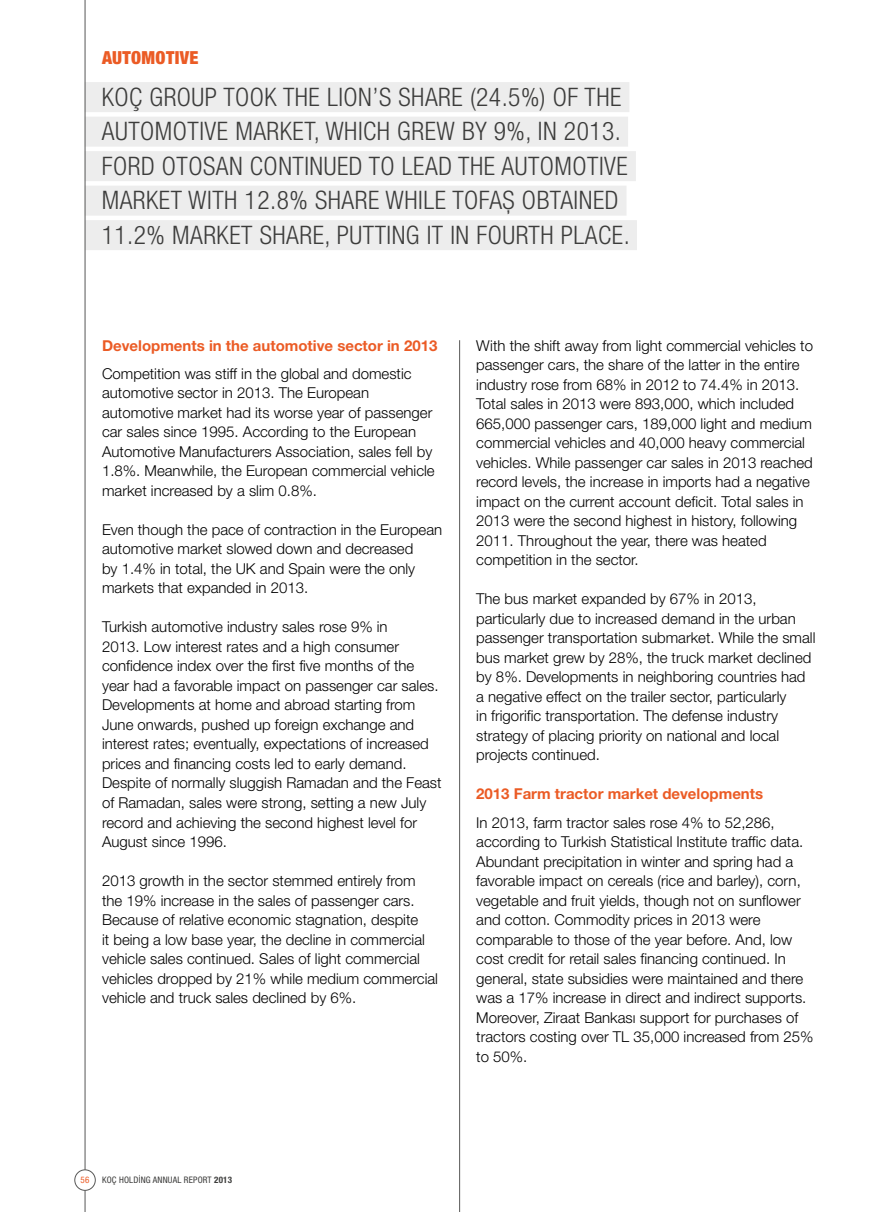
<style>
.page{position:relative;width:893px;height:1212px;background:#fff}
.page>*{position:absolute;margin:0;border:0;box-sizing:border-box;transform-origin:0 0}
.t1{font:300 condensed 25.5px/34.5px "Helvetica Neue LT Pro";letter-spacing:.02em;color:#3c3c3b}
.t2{font:900 condensed 18px "Helvetica Neue LT Pro";letter-spacing:.02em;color:#eb5b25}
.t3{font:300 15px/19.5px "Helvetica Neue LT Pro";color:#000}
.t4{font:700 15px "Helvetica Neue LT Pro";color:#eb5b25}
.t5{font:condensed 9px "Helvetica Neue LT Pro";letter-spacing:.02em;color:#3c3c3b}
.t6{font:condensed 9px "Helvetica Neue LT Pro";color:#eb5b25}
.s1{font-weight:700}
</style>
<div class="page">
<div style="left:85px;top:82px;width:544px;height:30px;background:#ededed"></div>
<div style="left:85px;top:117px;width:543px;height:30px;background:#ededed"></div>
<div style="left:85px;top:151px;width:551px;height:30px;background:#ededed"></div>
<div style="left:85px;top:186px;width:541px;height:30px;background:#ededed"></div>
<div style="left:85px;top:220px;width:552px;height:30px;background:#ededed"></div>
<hr style="left:459px;top:340px;width:1px;height:872px;background:#575756">
<hr style="left:85px;top:0;width:1px;height:1212px;background:#575756">
<div style="left:75px;top:1170px;width:20px;height:20px;background:#fff;border-radius:50%"></div>
<div style="left:74px;top:1169px;width:22px;height:22px;border:1px solid #575756;border-radius:50%"></div>
<p class="t2" style="left:102px;top:46px;width:98px">AUTOMOTIVE</p>
<h1 class="t1" style="left:102px;top:79px;width:530px">KOÇ GROUP TOOK THE LION’S SHARE (24.5%) OF THE AUTOMOTIVE MARKET, WHICH GREW BY 9%, IN 2013.<br>FORD OTOSAN CONTINUED TO LEAD THE AUTOMOTIVE MARKET WITH 12.8% SHARE WHILE TOFAŞ OBTAINED 11.2% MARKET SHARE, PUTTING IT IN FOURTH PLACE.</h1>
<p class="t4" style="left:102px;top:336px;width:337px">Developments in the automotive sector in 2013</p>
<p class="t3" style="left:102px;top:363px;width:334px">Competition was stiff in the global and domestic automotive sector in 2013. The European automotive market had its worse year of passenger car sales since 1995. According to the European Automotive Manufacturers Association, sales fell by 1.8%. Meanwhile, the European commercial vehicle market increased by a slim 0.8%.</p>
<p class="t3" style="left:102px;top:519px;width:342px">Even though the pace of contraction in the European automotive market slowed down and decreased<br>by 1.4% in total, the UK and Spain were the only markets that expanded in 2013.</p>
<p class="t3" style="left:102px;top:617px;width:341px">Turkish automotive industry sales rose 9% in<br>2013. Low interest rates and a high consumer confidence index over the first five months of the year had a favorable impact on passenger car sales.<br>Developments at home and abroad starting from June onwards, pushed up foreign exchange and interest rates; eventually, expectations of increased prices and financing costs led to early demand.<br>Despite of normally sluggish Ramadan and the Feast of Ramadan, sales were strong, setting a new July record and achieving the second highest level for August since 1996.</p>
<p class="t3" style="left:102px;top:870px;width:337px">2013 growth in the sector stemmed entirely from the 19% increase in the sales of passenger cars.<br>Because of relative economic stagnation, despite<br>it being a low base year, the decline in commercial vehicle sales continued. Sales of light commercial vehicles dropped by 21% while medium commercial vehicle and truck sales declined by 6%.</p>
<p class="t3" style="left:476px;top:335px;width:338px">With the shift away from light commercial vehicles to passenger cars, the share of the latter in the entire industry rose from 68% in 2012 to 74.4% in 2013.<br>Total sales in 2013 were 893,000, which included 665,000 passenger cars, 189,000 light and medium commercial vehicles and 40,000 heavy commercial vehicles. While passenger car sales in 2013 reached record levels, the increase in imports had a negative impact on the current account deficit. Total sales in 2013 were the second highest in history, following 2011. Throughout the year, there was heated competition in the sector.</p>
<p class="t3" style="left:476px;top:589px;width:341px">The bus market expanded by 67% in 2013, particularly due to increased demand in the urban passenger transportation submarket. While the small bus market grew by 28%, the truck market declined by 8%. Developments in neighboring countries had a negative effect on the trailer sector, particularly<br>in frigorific transportation. The defense industry strategy of placing priority on national and local projects continued.</p>
<p class="t4" style="left:476px;top:785px;width:288px">2013 Farm tractor market developments</p>
<p class="t3" style="left:476px;top:812px;width:339px">In 2013, farm tractor sales rose 4% to 52,286, according to Turkish Statistical Institute traffic data.<br>Abundant precipitation in winter and spring had a favorable impact on cereals (rice and barley), corn, vegetable and fruit yields, though not on sunflower and cotton. Commodity prices in 2013 were comparable to those of the year before. And, low cost credit for retail sales financing continued. In general, state subsidies were maintained and there was a 17% increase in direct and indirect supports.<br>Moreover, Ziraat Bankası support for purchases of tractors costing over TL 35,000 increased from 25% to 50%.</p>
<p class="t6" style="left:81px;top:1175px;width:10px">56</p>
<p class="t5" style="left:102px;top:1175px;width:132px">KOÇ HOLDİNG ANNUAL REPORT <span class="s1">2013</span></p>
</div>
